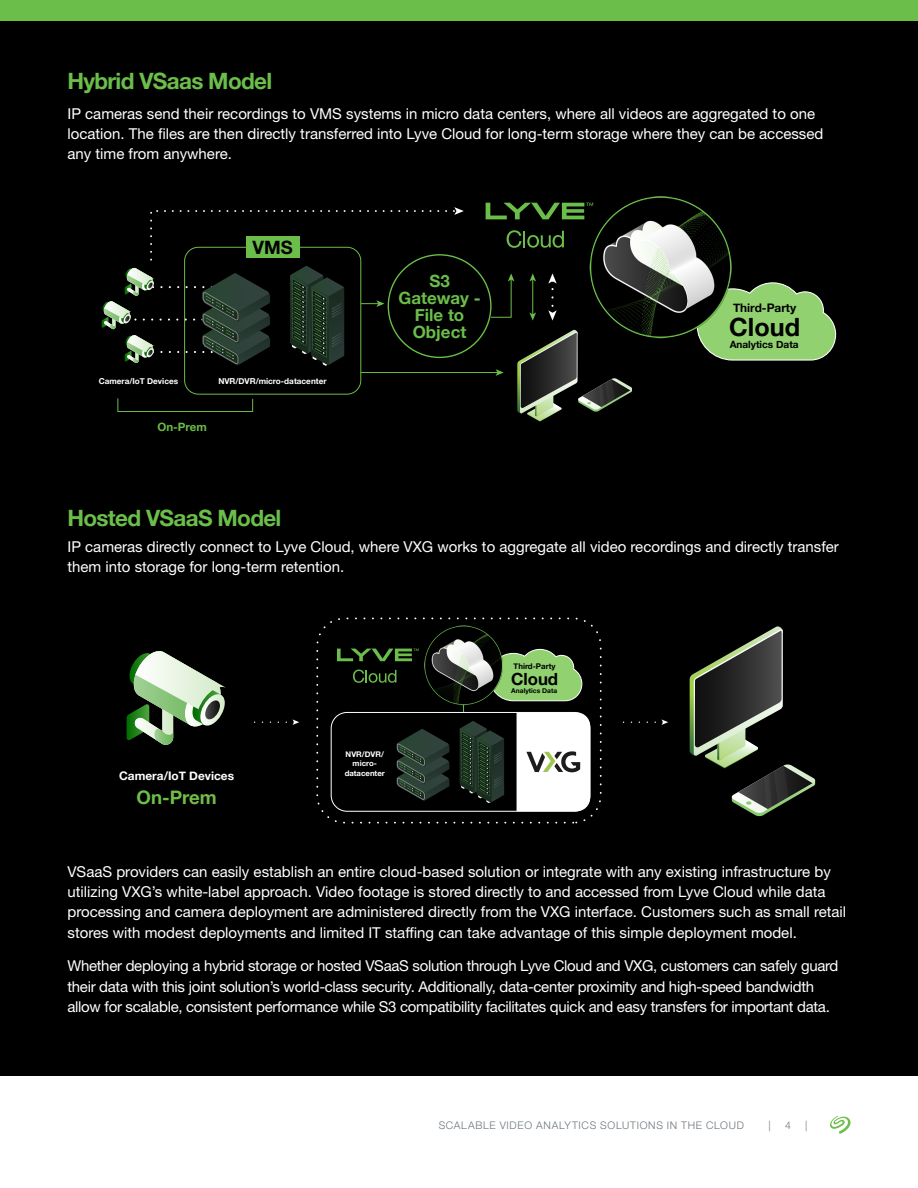
<style>
.page{position:relative;width:918px;height:1188px;background:#fff}
.page>*{position:absolute;margin:0;border:0;box-sizing:border-box;transform-origin:0 0}
.t1{font:700 25.2px "Helvetica Neue";color:#000}
.t2{font:700 22.5px "Helvetica Neue";letter-spacing:-.03em;color:#6bbe4a}
.t3{font:700 18.6px "Helvetica Neue";color:#6ebe49}
.t4{font:700 18.45px "Helvetica Neue";color:#000}
.t5{font:700 16.95px/17.2px "Helvetica Neue";color:#6bbe4a;text-align:center}
.t6{font:700 16.8px "Helvetica Neue";color:#000}
.t7{font:15px/20.2px "Helvetica Neue LT Std";color:#fff}
.t8{font:15px/20.2px "Helvetica Neue LT Std";letter-spacing:-.02em;color:#fff}
.t9{font:700 11.85px "Helvetica Neue";color:#fff}
.t10{font:700 11.85px "Helvetica Neue";color:#000}
.t11{font:700 11.55px "Helvetica Neue";color:#6bbe4a}
.t12{font:300 10.5px "Helvetica Neue LT Std";letter-spacing:.07em;color:#6a747b}
.t13{font:700 10.05px "Helvetica Neue";color:#000}
.t14{font:700 8.25px "Helvetica Neue";color:#fff}
.t15{font:700 7.8px/9.3px "Helvetica Neue";color:#fff;text-align:center}
.t16{font:700 7.8px "Helvetica Neue";color:#000}
.t17{font:700 6.75px "Helvetica Neue";color:#000}
</style>
<div class="page">
<div style="left:0;top:0;width:918px;height:21px;background:#6bbe4a"></div>
<svg style="left:830px;top:1116px;width:21px;height:18px"></svg>
<div style="left:0;top:21px;width:918px;height:1055px;background:#000"></div>
<svg style="left:704px;top:282px;width:133px;height:79px"></svg>
<svg style="left:507px;top:230px;width:57px;height:18px"></svg>
<svg style="left:486px;top:203px;width:96px;height:16px"></svg>
<svg style="left:517px;top:330px;width:115px;height:92px"></svg>
<svg style="left:102px;top:207px;width:362px;height:159px"></svg>
<svg style="left:490px;top:273px;width:24px;height:45px"></svg>
<hr style="left:532px;top:279px;width:1px;height:36px;background:#6bbe4a">
<svg style="left:529px;top:273px;width:7px;height:9px"></svg>
<svg style="left:529px;top:312px;width:7px;height:9px"></svg>
<svg style="left:548px;top:273px;width:9px;height:48px"></svg>
<hr style="left:361px;top:372px;width:137px;height:1px;background:#6bbe4a">
<svg style="left:496px;top:369px;width:8px;height:7px"></svg>
<div style="left:117px;top:398px;width:136px;height:14px;border:1px solid #6bbe4a"></div>
<img style="left:582px;top:196px;width:157px;height:151px">
<svg style="left:623px;top:719px;width:45px;height:6px"></svg>
<svg style="left:254px;top:719px;width:45px;height:6px"></svg>
<svg style="left:127px;top:651px;width:99px;height:94px"></svg>
<svg style="left:690px;top:626px;width:126px;height:190px"></svg>
<svg style="left:507px;top:649px;width:76px;height:52px;background:#80b364"></svg>
<div style="left:316px;top:618px;width:286px;height:206px;border:2px dashed #fff;border-radius:27px"></div>
<svg style="left:353px;top:670px;width:43px;height:13px"></svg>
<svg style="left:337px;top:649px;width:82px;height:12px"></svg>
<div style="left:331px;top:712px;width:260px;height:100px;border:1px solid #fff;border-radius:16px"></div>
<svg style="left:460px;top:721px;width:44px;height:82px"></svg>
<svg style="left:397px;top:729px;width:52px;height:72px"></svg>
<svg style="left:517px;top:712px;width:73px;height:99px;background:#eeeeed"></svg>
<img style="left:424px;top:625px;width:83px;height:84px">
<h2 class="t2" style="left:68px;top:64px;width:206px">Hybrid VSaas Model</h2>
<p class="t7" style="left:68px;top:103px;width:757px">IP cameras send their recordings to VMS systems in micro data centers, where all videos are aggregated to one location. The files are then directly transferred into Lyve Cloud for long-term storage where they can be accessed any time from anywhere.</p>
<p class="t4" style="left:253px;top:233px;width:42px">VMS</p>
<p class="t14" style="left:99px;top:375px;width:81px">Camera/IoT Devices</p>
<p class="t14" style="left:218px;top:375px;width:110px">NVR/DVR/micro-datacenter</p>
<p class="t11" style="left:157px;top:418px;width:51px">On-Prem</p>
<h2 class="t2" style="left:68px;top:501px;width:215px">Hosted VSaaS Model</h2>
<p class="t5" style="left:399px;top:272px;width:84px">S3<br>Gateway -<br>File to<br>Object</p>
<p class="t10" style="left:733px;top:298px;width:65px">Third-Party</p>
<h1 class="t1" style="left:729px;top:307px;width:72px">Cloud</h1>
<p class="t13" style="left:730px;top:336px;width:70px">Analytics Data</p>
<p class="t7" style="left:68px;top:536px;width:773px">IP cameras directly connect to Lyve Cloud, where VXG works to aggregate all video recordings and directly transfer them into storage for long-term retention.</p>
<p class="t16" style="left:514px;top:660px;width:44px">Third-Party</p>
<p class="t6" style="left:511px;top:666px;width:49px">Cloud</p>
<p class="t9" style="left:119px;top:766px;width:116px">Camera/IoT Devices</p>
<p class="t3" style="left:137px;top:783px;width:82px">On-Prem</p>
<p class="t15" style="left:345px;top:750px;width:42px">NVR/DVR/ micro&shy;datacenter</p>
<p class="t17" style="left:511px;top:685px;width:47px">Analytics Data</p>
<p class="t7" style="left:68px;top:861px;width:780px">VSaaS providers can easily establish an entire cloud-based solution or integrate with any existing infrastructure by utilizing VXG’s white-label approach. Video footage is stored directly to and accessed from Lyve Cloud while data processing and camera deployment are administered directly from the VXG interface. Customers such as small retail stores with modest deployments and limited IT staffing can take advantage of this simple deployment model.</p>
<p class="t8" style="left:68px;top:956px;width:772px">Whether deploying a hybrid storage or hosted VSaaS solution through Lyve Cloud and VXG, customers can safely guard their data with this joint solution’s world-class security. Additionally, data-center proximity and high-speed bandwidth allow for scalable, consistent performance while S3 compatibility facilitates quick and easy transfers for important data.</p>
<p class="t12" style="left:439px;top:1118px;width:307px">SCALABLE VIDEO ANALYTICS SOLUTIONS IN THE CLOUD</p>
<p class="t12" style="left:769px;top:1118px;width:4px">|</p>
<p class="t12" style="left:785px;top:1118px;width:7px">4</p>
<p class="t12" style="left:805px;top:1118px;width:4px">|</p>
</div>
